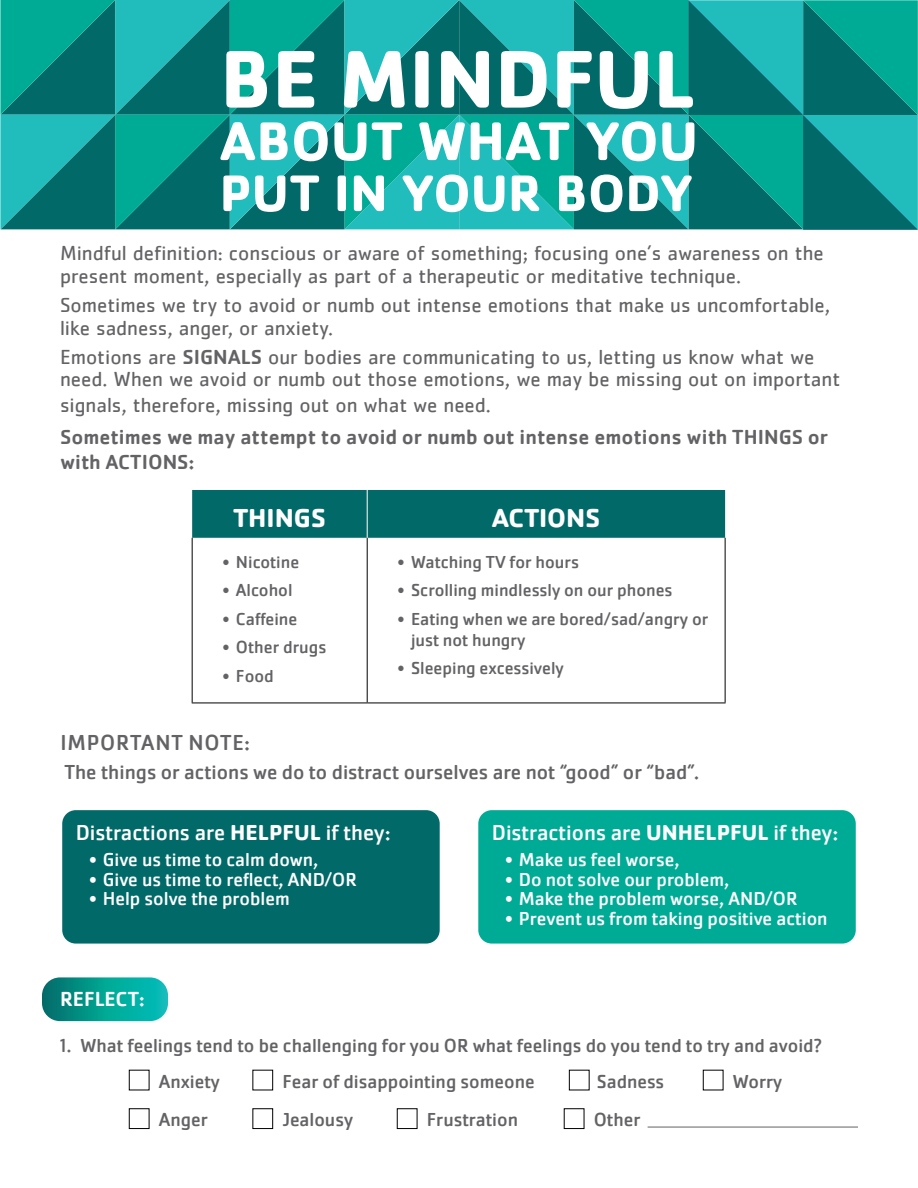
<style>
.page{position:relative;width:918px;height:1188px;background:#fff}
.page>*{position:absolute;margin:0;border:0;box-sizing:border-box;transform-origin:0 0}
.t1{font:700 84.6px "Cachet";color:#fff}
.t2{font:700 56.4px "Cachet";color:#fff}
.t3{font:700 53.25px "Cachet";color:#fff}
.t4{font:700 27px "Cachet Pro";color:#fff}
.t5{font:22.5px "Cachet Pro";color:#fff}
.t6{font:22.5px "Cachet Pro";letter-spacing:.035em;color:#636366}
.t7{font:21px/22.5px "Cachet";color:#636366}
.t8{font:500 21px/25.2px "Cachet";color:#636366}
.t9{font:21px "Cachet Pro";color:#636366}
.t10{font:500 21px "Cachet";color:#fff}
.t11{font:19.5px "Cachet Pro";color:#fff}
.t12{font:19.5px "Cachet Pro";color:#636366}
.t13{font:18px/21px "Cachet Pro";color:#636366}
.s1{font-weight:500}
.s2{font-weight:700}
</style>
<div class="page">
<svg style="left:0;top:0;width:918px;height:230px;background:#0c948f"></svg>
<div style="left:192px;top:490px;width:533px;height:48px;background:#016a69"></div>
<hr style="left:192px;top:538px;width:1px;height:164px;background:#000001">
<hr style="left:367px;top:538px;width:1px;height:164px;background:#000001">
<hr style="left:725px;top:538px;width:1px;height:164px;background:#000001">
<hr style="left:192px;top:702px;width:175px;height:1px;background:#000001">
<hr style="left:367px;top:702px;width:359px;height:1px;background:#000001">
<hr style="left:367px;top:490px;width:1px;height:48px;background:#fff">
<div style="left:129px;top:1070px;width:20px;height:20px;border:1px solid #000001"></div>
<div style="left:129px;top:1108px;width:20px;height:21px;border:1px solid #000001"></div>
<div style="left:252px;top:1108px;width:21px;height:21px;border:1px solid #000001"></div>
<div style="left:397px;top:1108px;width:20px;height:21px;border:1px solid #000001"></div>
<div style="left:564px;top:1108px;width:20px;height:21px;border:1px solid #000001"></div>
<div style="left:703px;top:1070px;width:20px;height:20px;border:1px solid #000001"></div>
<hr style="left:648px;top:1127px;width:210px;height:1px;background:#636366">
<div style="left:478px;top:810px;width:378px;height:134px;background:#00ab95;border-radius:14px"></div>
<div style="left:62px;top:810px;width:378px;height:134px;background:#016a69;border-radius:14px"></div>
<svg style="left:42px;top:977px;width:126px;height:44px;background:#10a499"></svg>
<p class="t1" style="left:220px;top:24px;width:476px">BE MINDFUL</p>
<p class="t2" style="left:220px;top:105px;width:480px">ABOUT WHAT YOU</p>
<p class="t3" style="left:220px;top:159px;width:475px">PUT IN YOUR BODY</p>
<p class="t7" style="left:60px;top:242px;width:765px">Mindful definition: conscious or aware of something; focusing one’s awareness on the present moment, especially as part of a therapeutic or meditative technique.</p>
<p class="t7" style="left:60px;top:294px;width:772px">Sometimes we try to avoid or numb out intense emotions that make us uncomfortable, like sadness, anger, or anxiety.</p>
<p class="t7" style="left:60px;top:345px;width:782px">Emotions are <span class="s1">SIGNALS</span> our bodies are communicating to us, letting us know what we need. When we avoid or numb out those emotions, we may be missing out on important</p>
<p class="t7" style="left:60px;top:393px;width:432px">signals, therefore, missing out on what we need.</p>
<p class="t8" style="left:60px;top:423px;width:770px">Sometimes we may attempt to avoid or numb out intense emotions with THINGS or with ACTIONS:</p>
<p class="t4" style="left:234px;top:501px;width:94px">THINGS</p>
<p class="t4" style="left:492px;top:501px;width:109px">ACTIONS</p>
<p class="t13" style="left:222px;top:552px;width:78px">• Nicotine</p>
<p class="t13" style="left:222px;top:580px;width:72px">• Alcohol</p>
<p class="t13" style="left:222px;top:609px;width:76px">• Caffeine</p>
<p class="t13" style="left:222px;top:637px;width:105px">• Other drugs</p>
<p class="t13" style="left:222px;top:666px;width:53px">• Food</p>
<p class="t13" style="left:398px;top:552px;width:183px">• Watching TV for hours</p>
<p class="t13" style="left:398px;top:580px;width:277px">• Scrolling mindlessly on our phones</p>
<p class="t13" style="left:411px;top:609px;width:299px;text-indent:-14px">• Eating when we are bored/sad/angry or just not hungry</p>
<p class="t13" style="left:398px;top:658px;width:168px">• Sleeping excessively</p>
<p class="t6" style="left:60px;top:729px;width:191px">IMPORTANT NOTE:</p>
<p class="t9" style="left:64px;top:760px;width:636px">The things or actions we do to distract ourselves are not “good” or “bad”.</p>
<p class="t5" style="left:76px;top:820px;width:317px">Distractions are <span class="s2">HELPFUL</span> if they:</p>
<p class="t11" style="left:89px;top:849px;width:231px">• Give us time to calm down,</p>
<p class="t11" style="left:89px;top:868px;width:269px">• Give us time to reflect, AND/OR</p>
<p class="t11" style="left:89px;top:888px;width:202px">• Help solve the problem</p>
<p class="t10" style="left:60px;top:986px;width:86px">REFLECT:</p>
<p class="t5" style="left:492px;top:820px;width:348px">Distractions are <span class="s2">UNHELPFUL</span> if they:</p>
<p class="t11" style="left:505px;top:849px;width:176px">• Make us feel worse,</p>
<p class="t11" style="left:505px;top:868px;width:226px">• Do not solve our problem,</p>
<p class="t11" style="left:505px;top:888px;width:294px">• Make the problem worse, AND/OR</p>
<p class="t11" style="left:505px;top:907px;width:324px">• Prevent us from taking positive action</p>
<p class="t12" style="left:60px;top:1034px;width:763px">1. What feelings tend to be challenging for you OR what feelings do you tend to try and avoid?</p>
<p class="t12" style="left:159px;top:1070px;width:63px">Anxiety</p>
<p class="t12" style="left:159px;top:1108px;width:51px">Anger</p>
<p class="t12" style="left:282px;top:1108px;width:72px">Jealousy</p>
<p class="t12" style="left:427px;top:1108px;width:93px">Frustration</p>
<p class="t12" style="left:594px;top:1108px;width:48px">Other</p>
<p class="t12" style="left:282px;top:1070px;width:254px">Fear of disappointing someone</p>
<p class="t12" style="left:597px;top:1070px;width:69px">Sadness</p>
<p class="t12" style="left:733px;top:1070px;width:51px">Worry</p>
</div>
